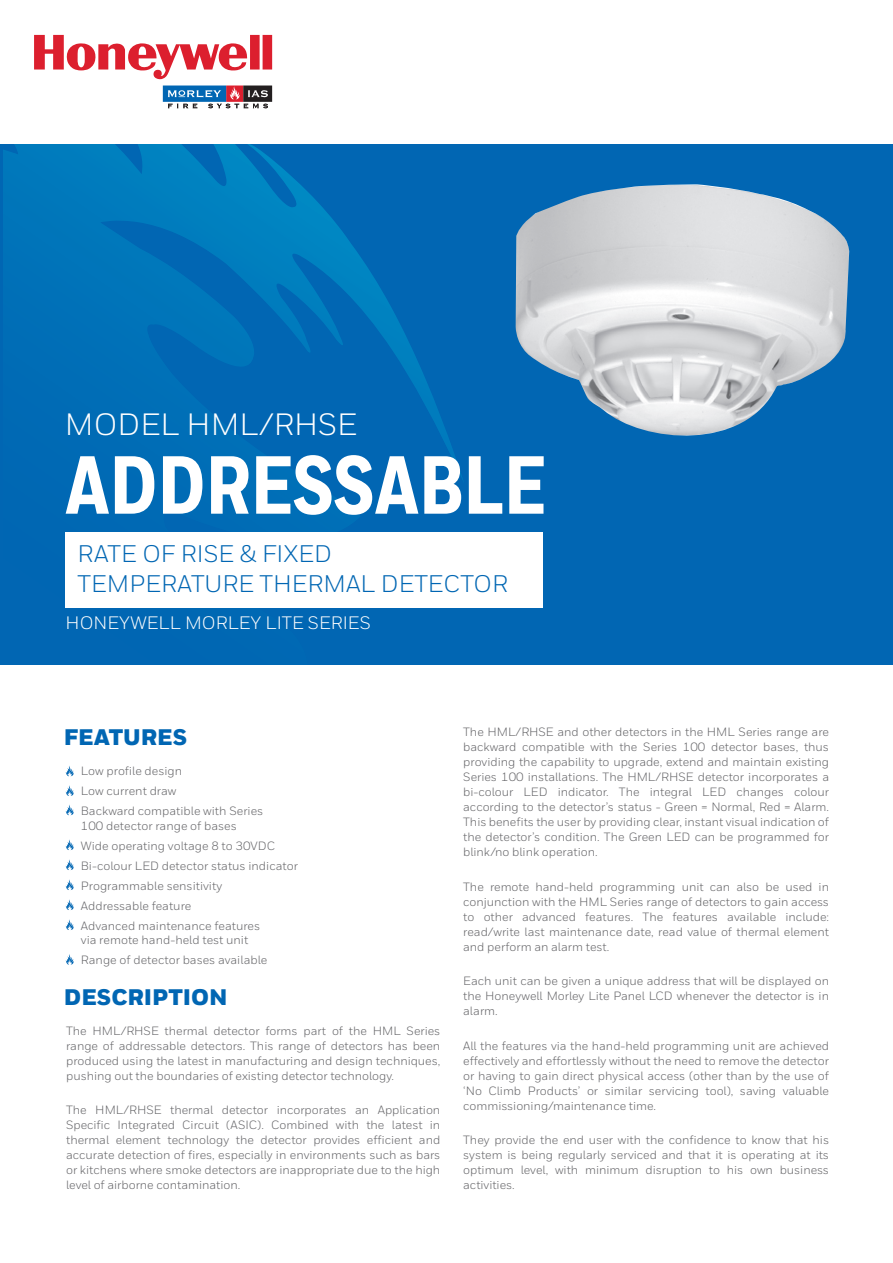
<style>
.page{position:relative;width:893px;height:1263px;background:#fff}
.page>*{position:absolute;margin:0;border:0;box-sizing:border-box;transform-origin:0 0}
.t1{font:800 82.05px "Honeywell Cond";color:#fff}
.t2{font:30.75px "Honeywell Sans";color:#fff}
.t3{font:24px/30.3px "Honeywell Sans";color:#0166b3}
.t4{font:900 22.5px "Honeywell Sans";color:#0166b3}
.t5{font:18px "Honeywell Sans";color:#fff}
.t6{font:12px/15px "Honeywell Sans";letter-spacing:-.005em;color:#636366;text-align:justify}
</style>
<div class="page">
<div style="left:0;top:144px;width:893px;height:521px;background:#0166b3"></div>
<svg style="left:3px;top:144px;width:460px;height:371px"></svg>
<div style="left:65px;top:532px;width:478px;height:76px;background:#fff"></div>
<svg style="left:66px;top:766px;width:8px;height:10px"></svg>
<svg style="left:66px;top:785px;width:8px;height:11px"></svg>
<svg style="left:66px;top:804px;width:8px;height:11px"></svg>
<svg style="left:66px;top:839px;width:8px;height:11px"></svg>
<svg style="left:66px;top:859px;width:8px;height:11px"></svg>
<svg style="left:66px;top:879px;width:8px;height:11px"></svg>
<svg style="left:66px;top:899px;width:8px;height:11px"></svg>
<svg style="left:66px;top:919px;width:8px;height:11px"></svg>
<svg style="left:66px;top:954px;width:8px;height:11px"></svg>
<img style="left:516px;top:184px;width:333px;height:252px">
<svg style="left:163px;top:86px;width:109px;height:22px"></svg>
<svg style="left:34px;top:35px;width:238px;height:45px"></svg>
<h2 class="t2" style="left:65px;top:406px;width:294px">MODEL HML/RHSE</h2>
<h1 class="t1" style="left:65px;top:435px;width:483px">ADDRESSABLE</h1>
<h3 class="t3" style="left:78px;top:538px;width:432px">RATE OF RISE &amp; FIXED<br>TEMPERATURE THERMAL DETECTOR</h3>
<h3 class="t5" style="left:66px;top:612px;width:307px">HONEYWELL MORLEY LITE SERIES</h3>
<h3 class="t4" style="left:64px;top:723px;width:125px">FEATURES</h3>
<p class="t6" style="left:81px;top:761px;width:184px;line-height:20.1px;text-align:left">Low profile design<br>Low current draw<br>Backward compatible with Series</p>
<p class="t6" style="left:81px;top:816px;width:219px;line-height:20.1px;text-align:left">100 detector range of bases<br>Wide operating voltage 8 to 30VDC<br>Bi-colour LED detector status indicator<br>Programmable sensitivity<br>Addressable feature<br>Advanced maintenance features</p>
<p class="t6" style="left:81px;top:930px;width:188px;line-height:20.1px">via remote hand-held test unit<br>Range of detector bases available</p>
<h3 class="t4" style="left:64px;top:983px;width:165px">DESCRIPTION</h3>
<p class="t6" style="left:66px;top:1023px;width:376px">The HML/RHSE thermal detector forms part of the HML Series range of addressable detectors. This range of detectors has been produced using the latest in manufacturing and design techniques, pushing out the boundaries of existing detector technology.</p>
<p class="t6" style="left:66px;top:1103px;width:376px">The HML/RHSE thermal detector incorporates an Application Specific Integrated Circuit (ASIC). Combined with the latest in thermal element technology the detector provides efficient and accurate detection of fires, especially in environments such as bars or kitchens where smoke detectors are inappropriate due to the high level of airborne contamination.</p>
<p class="t6" style="left:463px;top:724px;width:367px">The HML/RHSE and other detectors in the HML Series range are backward compatible with the Series 100 detector bases, thus providing the capability to upgrade, extend and maintain existing Series 100 installations. The HML/RHSE detector incorporates a bi-colour LED indicator. The integral LED changes colour according to the detector’s status - Green = Normal, Red = Alarm.<br>This benefits the user by providing clear, instant visual indication of the detector’s condition. The Green LED can be programmed for blink/no blink operation.</p>
<p class="t6" style="left:463px;top:879px;width:367px">The remote hand-held programming unit can also be used in conjunction with the HML Series range of detectors to gain access to other advanced features. The features available include: read/write last maintenance date, read value of thermal element and perform an alarm test.</p>
<p class="t6" style="left:463px;top:973px;width:367px">Each unit can be given a unique address that will be displayed on the Honeywell Morley Lite Panel LCD whenever the detector is in alarm.</p>
<p class="t6" style="left:463px;top:1038px;width:367px">All the features via the hand-held programming unit are achieved effectively and effortlessly without the need to remove the detector or having to gain direct physical access (other than by the use of ‘No Climb Products’ or similar servicing tool), saving valuable commissioning/maintenance time.</p>
<p class="t6" style="left:463px;top:1132px;width:367px">They provide the end user with the confidence to know that his system is being regularly serviced and that it is operating at its optimum level, with minimum disruption to his own business activities.</p>
</div>
